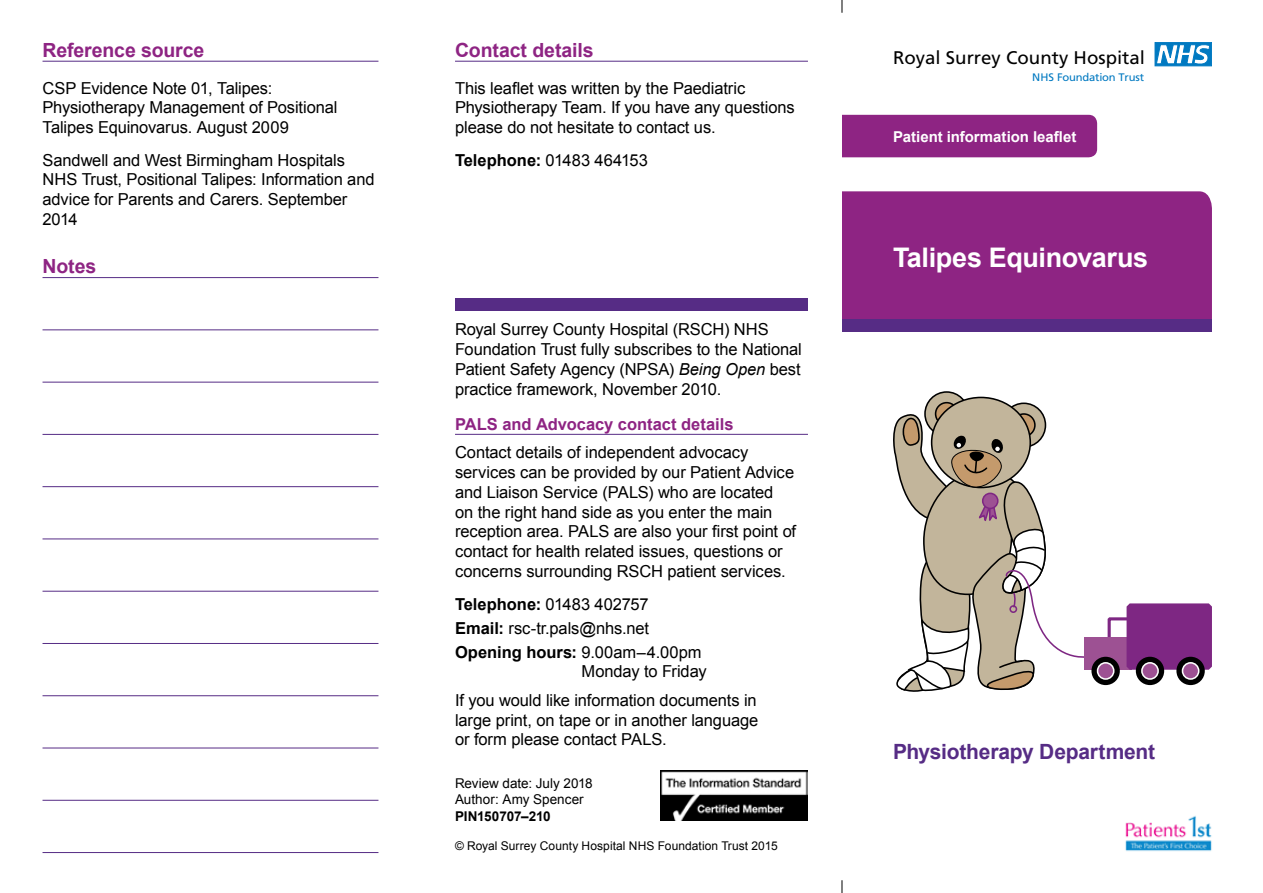
<style>
.page{position:relative;width:1263px;height:893px;background:#fff}
.page>*{position:absolute;margin:0;border:0;box-sizing:border-box;transform-origin:0 0}
.t1{font:700 27px "Arial";letter-spacing:-.015em;color:#fff}
.t2{font:700 21px "Arial";letter-spacing:-.01em;color:#562c85}
.t3{font:700 19.5px "Arial";letter-spacing:-.005em;color:#8e2483}
.t4{font:18.3px "Frutiger";color:#000}
.t5{font:16.5px/19.8px "Arial";letter-spacing:-.005em;color:#000}
.t6{font:700 16.5px "Arial";color:#8e2483}
.t7{font:700 15px "Arial";color:#fff}
.t8{font:13.5px/16.5px "Arial";color:#000}
.t9{font:700 13.5px "Arial";letter-spacing:-.01em;color:#000}
.t10{font:12px "Arial";letter-spacing:.005em;color:#000}
.t11{font:10.95px "Frutiger";letter-spacing:-.015em;color:#0079c1}
.s1{font-weight:700}
.s2{font-style:italic}
</style>
<div class="page">
<div style="left:842px;top:115px;width:255px;height:42px;background:#8e2483"></div>
<div style="left:842px;top:191px;width:370px;height:128px;background:#8e2483"></div>
<div style="left:842px;top:319px;width:370px;height:13px;background:#562c85"></div>
<svg style="left:1155px;top:43px;width:57px;height:24px"></svg>
<img style="left:1125px;top:815px;width:87px;height:37px">
<div style="left:455px;top:298px;width:353px;height:12px;background:#562c85"></div>
<hr style="left:455px;top:434px;width:353px;height:1px;background:#562c85">
<img style="left:660px;top:770px;width:147px;height:51px">
<svg style="left:842px;top:0;width:1px;height:13px"></svg>
<svg style="left:842px;top:880px;width:1px;height:13px"></svg>
<hr style="left:455px;top:61px;width:353px;height:1px;background:#562c85">
<hr style="left:43px;top:61px;width:335px;height:1px;background:#562c85">
<hr style="left:43px;top:277px;width:335px;height:1px;background:#562c85">
<hr style="left:43px;top:330px;width:335px;height:1px;background:#562c85">
<hr style="left:43px;top:382px;width:335px;height:1px;background:#562c85">
<hr style="left:43px;top:434px;width:335px;height:1px;background:#562c85">
<hr style="left:43px;top:486px;width:335px;height:1px;background:#562c85">
<hr style="left:43px;top:539px;width:335px;height:1px;background:#562c85">
<hr style="left:43px;top:591px;width:335px;height:1px;background:#562c85">
<hr style="left:43px;top:643px;width:335px;height:1px;background:#562c85">
<hr style="left:43px;top:695px;width:335px;height:1px;background:#562c85">
<hr style="left:43px;top:748px;width:335px;height:1px;background:#562c85">
<hr style="left:43px;top:800px;width:335px;height:1px;background:#562c85">
<hr style="left:43px;top:852px;width:335px;height:1px;background:#562c85">
<svg style="left:1002px;top:403px;width:43px;height:44px"></svg>
<div style="left:1001px;top:402px;width:45px;height:46px;border:2px solid #000;border-radius:50%"></div>
<svg style="left:925px;top:392px;width:43px;height:44px"></svg>
<div style="left:924px;top:391px;width:45px;height:45px;border:2px solid #000;border-radius:50%"></div>
<svg style="left:935px;top:403px;width:23px;height:22px"></svg>
<div style="left:935px;top:402px;width:23px;height:24px;border:2px solid #000;border-radius:50%"></div>
<svg style="left:932px;top:397px;width:98px;height:90px"></svg>
<div style="left:1107px;top:617px;width:51px;height:33px;border:3px solid #7e2783"></div>
<div style="left:1084px;top:637px;width:48px;height:33px;background:#9d5193"></div>
<div style="left:1130px;top:607px;width:79px;height:60px;background:#7e2783"></div>
<div style="left:1126px;top:603px;width:86px;height:67px;border:6px solid #7e2783"></div>
<div style="left:1139px;top:660px;width:22px;height:22px;background:#9d5193;border-radius:50%"></div>
<div style="left:1136px;top:657px;width:28px;height:28px;border:6px solid #000;border-radius:50%"></div>
<div style="left:1141px;top:662px;width:18px;height:18px;border:2px solid #fff;border-radius:50%"></div>
<div style="left:1179px;top:660px;width:23px;height:22px;background:#9d5193;border-radius:50%"></div>
<div style="left:1176px;top:657px;width:29px;height:28px;border:6px solid #000;border-radius:50%"></div>
<div style="left:1182px;top:662px;width:17px;height:18px;border:2px solid #fff;border-radius:50%"></div>
<div style="left:1094px;top:660px;width:23px;height:22px;background:#9d5193;border-radius:50%"></div>
<div style="left:1091px;top:657px;width:29px;height:28px;border:6px solid #000;border-radius:50%"></div>
<div style="left:1097px;top:662px;width:17px;height:18px;border:2px solid #fff;border-radius:50%"></div>
<svg style="left:893px;top:406px;width:191px;height:286px"></svg>
<div style="left:983px;top:493px;width:15px;height:15px;background:#9d5193;border-radius:50%"></div>
<div style="left:982px;top:493px;width:16px;height:16px;border:2px solid #7e2783;border-radius:50%"></div>
<p class="t3" style="left:43px;top:37px;width:163px">Reference source</p>
<p class="t5" style="left:43px;top:78px;width:297px">CSP Evidence Note 01, Talipes:<br>Physiotherapy Management of Positional<br>Talipes Equinovarus. August 2009</p>
<p class="t5" style="left:43px;top:150px;width:334px">Sandwell and West Birmingham Hospitals NHS Trust, Positional Talipes: Information and advice for Parents and Carers. September 2014</p>
<p class="t3" style="left:43px;top:253px;width:55px">Notes</p>
<p class="t3" style="left:455px;top:37px;width:140px">Contact details</p>
<p class="t5" style="left:455px;top:78px;width:341px">This leaflet was written by the Paediatric<br>Physiotherapy Team. If you have any questions please do not hesitate to contact us.</p>
<p class="t5" style="left:455px;top:150px;width:194px"><span class="s1">Telephone:</span> 01483 464153</p>
<p class="t5" style="left:455px;top:320px;width:348px">Royal Surrey County Hospital (RSCH) NHS Foundation Trust fully subscribes to the National Patient Safety Agency (NPSA) <span class="s2">Being Open</span> best practice framework, November 2010.</p>
<p class="t6" style="left:455px;top:413px;width:280px">PALS and Advocacy contact details</p>
<p class="t5" style="left:455px;top:443px;width:343px">Contact details of independent advocacy services can be provided by our Patient Advice and Liaison Service (PALS) who are located<br>on the right hand side as you enter the main reception area. PALS are also your first point of contact for health related issues, questions or concerns surrounding RSCH patient services.</p>
<p class="t5" style="left:455px;top:592px;width:248px;line-height:24px"><span class="s1">Telephone:</span> 01483 402757<br><span class="s1">Email:</span> rsc-tr.pals@nhs.net<br><span class="s1">Opening hours:</span> 9.00am–4.00pm</p>
<p class="t5" style="left:455px;top:658px;width:303px;line-height:28.3px;text-indent:127px">Monday to Friday<br>If you would like information documents in</p>
<p class="t5" style="left:455px;top:710px;width:305px">large print, on tape or in another language or form please contact PALS.</p>
<p class="t8" style="left:455px;top:775px;width:139px">Review date: July 2018<br>Author: Amy Spencer</p>
<p class="t9" style="left:455px;top:807px;width:97px">PIN150707–210</p>
<p class="t10" style="left:455px;top:838px;width:324px">© Royal Surrey County Hospital NHS Foundation Trust 2015</p>
<p class="t4" style="left:893px;top:47px;width:254px">Royal Surrey County Hospital</p>
<p class="t11" style="left:1032px;top:71px;width:114px">NHS Foundation Trust</p>
<p class="t7" style="left:893px;top:126px;width:185px">Patient information leaflet</p>
<h1 class="t1" style="left:893px;top:240px;width:257px">Talipes Equinovarus</h1>
<p class="t2" style="left:893px;top:738px;width:264px">Physiotherapy Department</p>
</div>
